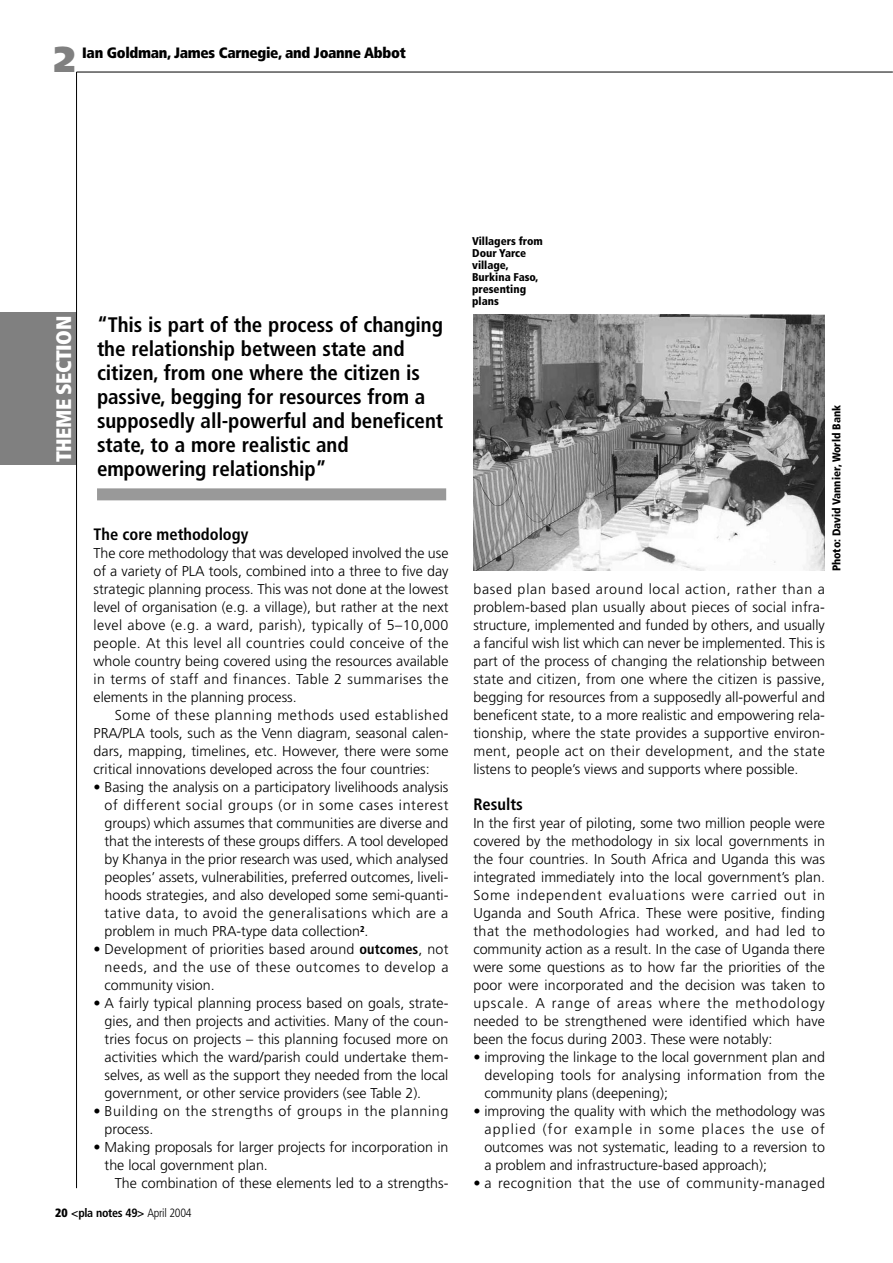
<style>
.page{position:relative;width:893px;height:1263px;background:#fff}
.page>*{position:absolute;margin:0;border:0;box-sizing:border-box;transform-origin:0 0}
.t1{font:900 36px "Frutiger";color:#808080}
.t2{font:700 condensed 21px/24px "Frutiger";letter-spacing:-.005em;color:#000}
.t3{font:900 condensed 21px "Frutiger";letter-spacing:-.02em;color:#fff}
.t4{font:700 condensed 16.5px "Frutiger";color:#000}
.t5{font:900 condensed 15px "Frutiger";letter-spacing:-.02em;color:#000}
.t6{font:300 14.25px/18px "Frutiger";color:#000;text-align:justify}
.t7{font:300 14.25px/18px "Frutiger";letter-spacing:.045em;color:#000}
.t8{font:300 14.25px "Frutiger";letter-spacing:.04em;color:#000}
.t9{font:700 condensed 12px "Frutiger";letter-spacing:-.025em;color:#000}
.t10{font:900 condensed 11.25px/12px "Frutiger";color:#000}
.s1{font-weight:700;font-stretch:condensed}
.s2{font-weight:900}
.s3{font-weight:300}
</style>
<div class="page">
<div style="left:0;top:313px;width:76px;height:152px;background:#808080"></div>
<hr style="left:77px;top:72px;width:816px;height:1px;background:#000">
<hr style="left:76px;top:72px;width:1px;height:1116px;background:#000">
<div style="left:97px;top:488px;width:349px;height:12px;background:#999"></div>
<img style="left:473px;top:315px;width:352px;height:255px">
<h1 class="t1" style="left:54px;top:45px;width:23px">2</h1>
<p class="t5" style="left:82px;top:47px;width:325px">Ian Goldman, James Carnegie, and Joanne Abbot</p>
<h2 class="t3" style="left:55px;top:462px;width:148px;rotate:-90deg">THEME SECTION</h2>
<p class="t2" style="left:97px;top:314px;width:348px">“This is part of the process of changing the relationship between state and citizen, from one where the citizen is passive, begging for resources from a supposedly all-powerful and beneficent state, to a more realistic and empowering relationship”</p>
<p class="t4" style="left:94px;top:528px;width:156px">The core methodology</p>
<p class="t6" style="left:94px;top:545px;width:356px">The core methodology that was developed involved the use of a variety of PLA tools, combined into a three to five day strategic planning process. This was not done at the lowest level of organisation (e.g. a village), but rather at the next level above (e.g. a ward, parish), typically of 5–10,000 people. At this level all countries could conceive of the whole country being covered using the resources available in terms of staff and finances. Table 2 summarises the elements in the planning process.</p>
<p class="t6" style="left:94px;top:707px;width:356px;text-indent:21px">Some of these planning methods used established PRA/PLA tools, such as the Venn diagram, seasonal calen&shy;dars, mapping, timelines, etc. However, there were some critical innovations developed across the four countries:</p>
<p class="t6" style="left:105px;top:779px;width:345px;text-indent:-11px">• Basing the analysis on a participatory livelihoods analysis of different social groups (or in some cases interest groups) which assumes that communities are diverse and that the interests of these groups differs. A tool developed by Khanya in the prior research was used, which analysed peoples’ assets, vulnerabilities, preferred outcomes, liveli&shy;hoods strategies, and also developed some semi-quanti&shy;tative data, to avoid the generalisations which are a problem in much PRA-type data collection<sup>2</sup>.</p>
<p class="t6" style="left:105px;top:941px;width:345px;text-indent:-11px">• Development of priorities based around <span class="s1">outcomes</span>, not needs, and the use of these outcomes to develop a community vision.</p>
<p class="t6" style="left:105px;top:995px;width:345px;text-indent:-11px">• A fairly typical planning process based on goals, strate&shy;gies, and then projects and activities. Many of the coun&shy;tries focus on projects – this planning focused more on activities which the ward/parish could undertake them&shy;selves, as well as the support they needed from the local government, or other service providers (see Table 2).</p>
<p class="t7" style="left:105px;top:1103px;width:345px;text-indent:-11px">• Building on the strengths of groups in the planning process.</p>
<p class="t6" style="left:105px;top:1139px;width:345px;text-indent:-11px">• Making proposals for larger projects for incorporation in the local government plan.</p>
<p class="t6" style="left:115px;top:1175px;width:335px">The combination of these elements led to a strengths-</p>
<p class="t9" style="left:55px;top:1208px;width:138px"><span class="s2">20</span> &lt;pla notes 49&gt; <span class="s3">April 2004</span></p>
<p class="t10" style="left:472px;top:236px;width:72px">Villagers from<br>Dour Yarce village,<br>Burkina Faso, presenting plans</p>
<p class="t10" style="left:832px;top:571px;width:168px;rotate:-90deg">Photo: David Vannier, World Bank</p>
<p class="t6" style="left:473px;top:581px;width:353px">based plan based around local action, rather than a problem-based plan usually about pieces of social infra&shy;structure, implemented and funded by others, and usually a fanciful wish list which can never be implemented. This is part of the process of changing the relationship between state and citizen, from one where the citizen is passive, begging for resources from a supposedly all-powerful and beneficent state, to a more realistic and empowering rela&shy;tionship, where the state provides a supportive environ&shy;ment, people act on their development, and the state listens to people’s views and supports where possible.</p>
<p class="t4" style="left:473px;top:798px;width:51px">Results</p>
<p class="t6" style="left:473px;top:815px;width:353px">In the first year of piloting, some two million people were covered by the methodology in six local governments in the four countries. In South Africa and Uganda this was integrated immediately into the local government’s plan.<br>Some independent evaluations were carried out in Uganda and South Africa. These were positive, finding that the methodologies had worked, and had led to community action as a result. In the case of Uganda there were some questions as to how far the priorities of the poor were incorporated and the decision was taken to upscale. A range of areas where the methodology needed to be strengthened were identified which have been the focus during 2003. These were notably:</p>
<p class="t6" style="left:484px;top:1049px;width:342px;text-indent:-11px">• improving the linkage to the local government plan and developing tools for analysing information from the community plans (deepening);</p>
<p class="t6" style="left:484px;top:1103px;width:342px;text-indent:-11px">• improving the quality with which the methodology was applied (for example in some places the use of outcomes was not systematic, leading to a reversion to a problem and infrastructure-based approach);</p>
<p class="t8" style="left:473px;top:1177px;width:353px">• a recognition that the use of community-managed</p>
</div>
